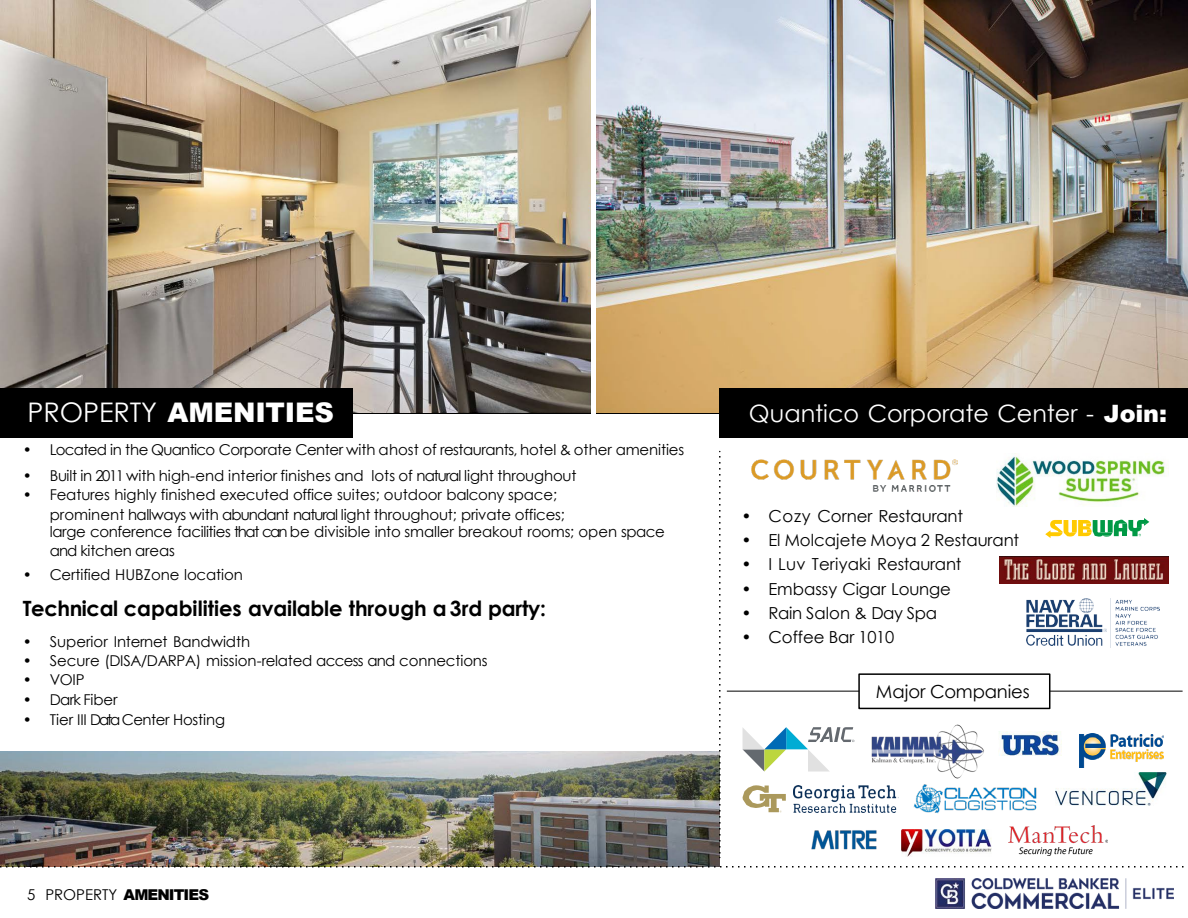
<style>
.page{position:relative;width:1188px;height:918px;background:#fff}
.page>*{position:absolute;margin:0;border:0;box-sizing:border-box;transform-origin:0 0}
.t1{font:900 27px "Arial";letter-spacing:-.01em;color:#fff}
.t2{font:24px "Century Gothic";color:#fff}
.t3{font:700 21px "Century Gothic";letter-spacing:-.005em;color:#000}
.t4{font:18px "Century Gothic";letter-spacing:-.01em;color:#000}
.t5{font:16.5px "Century Gothic";letter-spacing:-.005em;color:#000}
.t6{font:15px/18.8px "Century Gothic";letter-spacing:-.01em;color:#000}
.s1{font-family:"Century Gothic";font-weight:400}
.s2{font-family:"Arial";font-weight:900}
</style>
<div class="page">
<hr style="left:727px;top:691px;width:132px;height:1px;background:#000">
<hr style="left:1050px;top:691px;width:133px;height:1px;background:#000">
<img style="left:1055px;top:773px;width:111px;height:32px">
<img style="left:0;top:751px;width:719px;height:115px">
<img style="left:0;top:0;width:1188px;height:413px">
<hr style="left:348px;top:413px;width:840px;height:1px;background:#000">
<div style="left:0;top:388px;width:353px;height:49px;background:#000"></div>
<div style="left:591px;top:0;width:5px;height:413px;background:#fff"></div>
<img style="left:752px;top:459px;width:205px;height:33px">
<svg style="left:0;top:866px;width:1184px;height:2px"></svg>
<img style="left:996px;top:456px;width:172px;height:50px">
<img style="left:1027px;top:599px;width:79px;height:47px">
<img style="left:1115px;top:599px;width:44px;height:47px">
<svg style="left:1045px;top:518px;width:104px;height:20px"></svg>
<svg style="left:719px;top:451px;width:2px;height:407px"></svg>
<div style="left:719px;top:388px;width:469px;height:49px;background:#000"></div>
<div style="left:858px;top:673px;width:192px;height:36px;border:2px solid #000"></div>
<img style="left:1080px;top:733px;width:83px;height:34px">
<img style="left:793px;top:785px;width:106px;height:27px">
<svg style="left:743px;top:785px;width:43px;height:28px"></svg>
<img style="left:1009px;top:825px;width:99px;height:30px">
<img style="left:811px;top:830px;width:66px;height:20px">
<svg style="left:743px;top:727px;width:111px;height:45px"></svg>
<img style="left:871px;top:724px;width:113px;height:55px">
<img style="left:913px;top:784px;width:124px;height:29px">
<img style="left:999px;top:732px;width:63px;height:23px">
<img style="left:999px;top:557px;width:170px;height:26px">
<img style="left:902px;top:830px;width:90px;height:26px">
<img style="left:935px;top:879px;width:238px;height:30px">
<h2 class="t1" style="left:27px;top:392px;width:308px"><span class="s1">PROPERTY</span> AMENITIES</h2>
<p class="t6" style="left:23px;top:440px;width:663px">• Located in the Quantico Corporate Center with ahost of restaurants, hotel &amp; other amenities</p>
<p class="t6" style="left:23px;top:466px;width:555px">• Built in 2011with high-end interior finishes and lots of natural light throughout</p>
<p class="t6" style="left:23px;top:485px;width:536px">• Features highly finished executed office suites; outdoor balcony space;</p>
<p class="t6" style="left:50px;top:505px;width:517px">prominent hallways with abundant natural light throughout; private offices;</p>
<p class="t6" style="left:50px;top:522px;width:617px">large conference facilities that can be divisible into smaller breakout rooms; open space and kitchen areas</p>
<p class="t6" style="left:23px;top:565px;width:222px">• Certified HUBZone location</p>
<p class="t3" style="left:23px;top:592px;width:525px">Technical capabilities available through a3rd party:</p>
<p class="t6" style="left:23px;top:632px;width:229px">• Superior Internet Bandwidth</p>
<p class="t6" style="left:23px;top:651px;width:466px">• Secure (DISA/DARPA) mission-related access and connections</p>
<p class="t6" style="left:23px;top:670px;width:63px">• VOIP</p>
<p class="t6" style="left:23px;top:690px;width:96px">• Dark Fiber</p>
<p class="t6" style="left:23px;top:710px;width:204px">• Tier III DataCenter Hosting</p>
<p class="t2" style="left:749px;top:396px;width:420px">Quantico Corporate Center - <span class="s2">Join:</span></p>
<p class="t5" style="left:741px;top:504px;width:223px">• Cozy Corner Restaurant</p>
<p class="t5" style="left:741px;top:529px;width:279px">• El Molcajete Moya 2 Restaurant</p>
<p class="t5" style="left:741px;top:553px;width:222px">• I Luv Teriyaki Restaurant</p>
<p class="t5" style="left:741px;top:577px;width:211px">• Embassy Cigar Lounge</p>
<p class="t5" style="left:741px;top:601px;width:197px">• Rain Salon &amp; Day Spa</p>
<p class="t5" style="left:741px;top:626px;width:154px">• Coffee Bar 1010</p>
<p class="t4" style="left:876px;top:679px;width:155px">Major Companies</p>
<p class="t6" style="left:27px;top:885px;width:183px">5 PROPERTY <span class="s2">AMENITIES</span></p>
</div>
